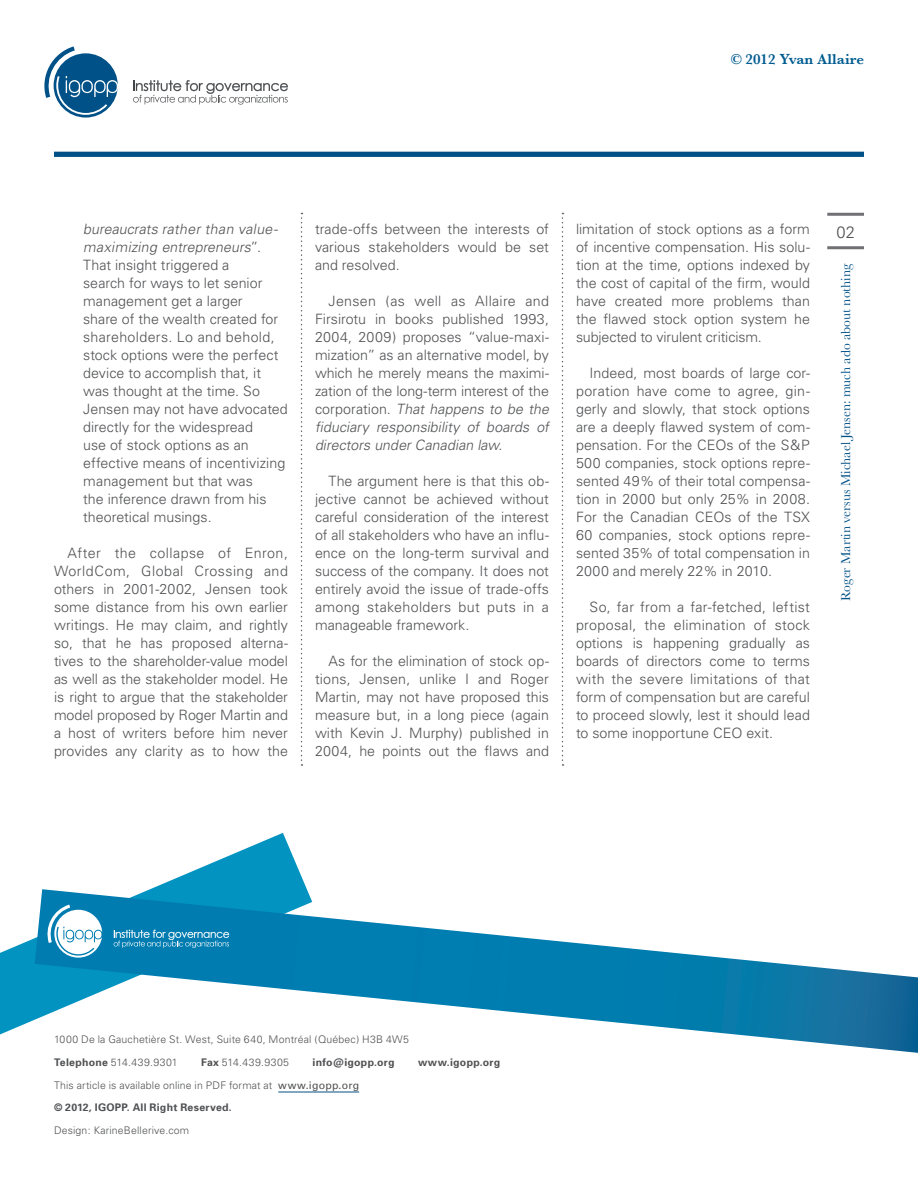
<style>
.page{position:relative;width:918px;height:1188px;background:#fff}
.page>*{position:absolute;margin:0;border:0;box-sizing:border-box;transform-origin:0 0}
.TEXTE_régulier___IND{font:300 16.5px "Univers";color:#505153}
.SOUS-TITRE_dans_le_t{font:600 15px "Baskerville";color:#005c91}
.TEXTE_régulier___IND-2{font:300 14.25px/18px "Univers";color:#505153;text-align:justify}
.t1{font:13.5px "Baskerville";color:#005187}
.Note_suite_à_l_artic{font:300 10.5px "Univers";letter-spacing:.015em;color:#505153}
.Note_suite_à_l_artic-2{font:700 10.5px "Univers";letter-spacing:.025em;color:#505153}
.TEXTE_régulier___IND-3{font:300 10.5px "Univers";letter-spacing:.01em;color:#505153}
.Note_suite_à_l_artic-3{font:300 10.5px "Univers";letter-spacing:.04em;color:#505153}
.s1{font-style:italic}
.s2{font-weight:700}
.s3{font-weight:400}
</style>
<div class="page">
<hr style="left:827px;top:213px;width:37px;height:3px;background:#717074">
<hr style="left:827px;top:246px;width:37px;height:3px;background:#717074">
<svg style="left:301px;top:213px;width:2px;height:553px"></svg>
<svg style="left:562px;top:213px;width:1px;height:553px"></svg>
<div style="left:54px;top:152px;width:810px;height:5px;background:#005187"></div>
<svg style="left:44px;top:46px;width:74px;height:69px"></svg>
<svg style="left:133px;top:80px;width:155px;height:25px"></svg>
<hr style="left:278px;top:1092px;width:81px;height:1px;background:#005187">
<svg style="left:0;top:833px;width:307px;height:201px"></svg>
<svg style="left:35px;top:889px;width:883px;height:164px"></svg>
<svg style="left:44px;top:905px;width:58px;height:53px"></svg>
<svg style="left:114px;top:930px;width:115px;height:18px;background:#3798c1"></svg>
<p class="SOUS-TITRE_dans_le_t" style="left:731px;top:50px;width:134px">© 2012 Yvan Allaire</p>
<p class="TEXTE_régulier___IND-2" style="left:83px;top:220px;width:206px;text-align:left"><span class="s1">bureaucrats rather than value&shy;maximizing entrepreneurs</span>”.<br>That insight triggered a<br>search for ways to let senior management get a larger<br>share of the wealth created for shareholders. Lo and behold, stock options were the perfect device to accomplish that, it was thought at the time. So<br>Jensen may not have advocated directly for the widespread<br>use of stock options as an effective means of incentivizing management but that was<br>the inference drawn from his theoretical musings.</p>
<p class="TEXTE_régulier___IND-2" style="left:54px;top:544px;width:236px;text-indent:14px">After the collapse of Enron, WorldCom, Global Crossing and others in 2001-2002, Jensen took some distance from his own earlier writings. He may claim, and rightly so, that he has proposed alterna&shy;tives to the shareholder-value model as well as the stakeholder model. He is right to argue that the stakeholder model proposed by Roger Martin and a host of writers before him never provides any clarity as to how the</p>
<p class="TEXTE_régulier___IND-2" style="left:315px;top:220px;width:235px">trade-offs between the interests of various stakeholders would be set and resolved.</p>
<p class="TEXTE_régulier___IND-2" style="left:315px;top:292px;width:239px;text-align:left;text-indent:14px">Jensen (as well as Allaire and Firsirotu in books published 1993, 2004, 2009) proposes “value-maxi&shy;mization” as an alternative model, by which he merely means the maximi&shy;zation of the long-term interest of the c o r p o ra t i o n . <span class="s1">That happens to be the fiduciary responsibility of boards of directors under Canadian law</span>.</p>
<p class="TEXTE_régulier___IND-2" style="left:315px;top:472px;width:236px;text-indent:14px">The argument here is that this ob&shy;jective cannot be achieved without careful consideration of the interest of all stakeholders who have an influ&shy;ence on the long-term survival and success of the company. It does not entirely avoid the issue of trade-offs among stakeholders but puts in a manageable framework.</p>
<p class="TEXTE_régulier___IND-2" style="left:315px;top:652px;width:236px;text-indent:14px">As for the elimination of stock op&shy;tions, Jensen, unlike I and Roger Martin, may not have proposed this measure but, in a long piece (again with Kevin J. Murphy) published in 2004, he points out the flaws and</p>
<p class="TEXTE_régulier___IND-2" style="left:576px;top:220px;width:236px">limitation of stock options as a form of incentive compensation. His solu&shy;tion at the time, options indexed by the cost of capital of the firm, would have created more problems than the flawed stock option system he subjected to virulent criticism.</p>
<p class="TEXTE_régulier___IND-2" style="left:576px;top:364px;width:235px;text-indent:14px">Indeed, most boards of large cor&shy;poration have come to agree, gin&shy;gerly and slowly, that stock options are a deeply flawed system of com&shy;pensation. For the CEOs of the S&amp;P 500 companies, stock options repre&shy;sented 49% of their total compensa&shy;tion in 2000 but only 25% in 2008.<br>For the Canadian CEOs of the TSX 60 companies, stock options repre&shy;sented 35% of total compensation in 2000 and merely 22% in 2010.</p>
<p class="TEXTE_régulier___IND-2" style="left:576px;top:598px;width:235px;text-indent:14px">So, far from a far-fetched, leftist proposal, the elimination of stock options is happening gradually as boards of directors come to terms with the severe limitations of that form of compensation but are careful to proceed slowly, lest it should lead to some inopportune CEO exit.</p>
<p class="TEXTE_régulier___IND" style="left:836px;top:222px;width:20px">02</p>
<p class="t1" style="left:838px;top:601px;width:339px;rotate:-90deg">Roger Martin versus Michael Jensen: much ado about nothing</p>
<p class="Note_suite_à_l_artic" style="left:54px;top:1032px;width:356px">1000 De la Gauchetière St. West, Suite 640, Montréal (Québec) H3B 4W5</p>
<p class="Note_suite_à_l_artic-3" style="left:54px;top:1056px;width:125px"><span class="s2">Telephone</span> 514.439.9301</p>
<p class="Note_suite_à_l_artic-3" style="left:201px;top:1056px;width:90px"><span class="s2">Fax</span> 514.439.9305</p>
<p class="Note_suite_à_l_artic-2" style="left:313px;top:1056px;width:84px">info@igopp.org</p>
<p class="Note_suite_à_l_artic-2" style="left:418px;top:1056px;width:84px">www.igopp.org</p>
<p class="TEXTE_régulier___IND-3" style="left:54px;top:1079px;width:307px">This article is available online in PDF format at <span class="s3">www.igopp.org</span></p>
<p class="Note_suite_à_l_artic-2" style="left:54px;top:1101px;width:179px">© 2012, IGOPP. All Right Reserved.</p>
<p class="Note_suite_à_l_artic" style="left:54px;top:1124px;width:137px">Design: KarineBellerive.com</p>
</div>
